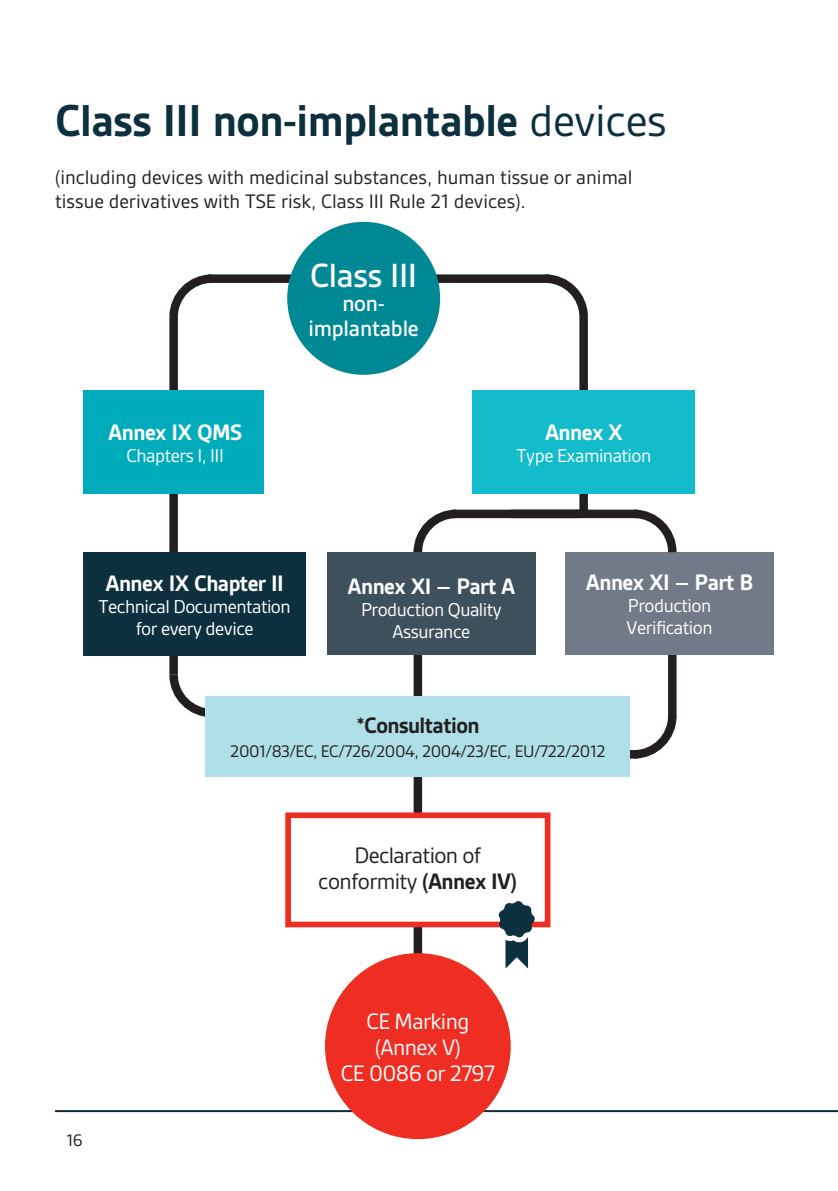
<style>
.page{position:relative;width:838px;height:1191px;background:#fff}
.page>*{position:absolute;margin:0;border:0;box-sizing:border-box;transform-origin:0 0}
.t1{font:700 48px "Gesta";letter-spacing:-.01em;color:#0d303e}
.t2{font:500 36px "Gesta";letter-spacing:-.01em;color:#fff}
.t3{font:700 24px "Gesta";letter-spacing:-.025em;color:#fff}
.t4{font:24px/26px "Gesta";letter-spacing:-.025em;color:#231f20;text-align:center}
.t5{font:24px/26px "Gesta";letter-spacing:-.025em;color:#fff;text-align:center}
.t6{font:500 24px/24px "Gesta";letter-spacing:-.01em;color:#fff;text-align:center}
.t7{font:700 24px "Gesta";letter-spacing:-.025em;color:#231f20}
.t8{font:21px/24px "Gesta";color:#231f20}
.t9{font:20px/22px "Gesta";letter-spacing:-.025em;color:#fff;text-align:center}
.t10{font:18px "Gesta";letter-spacing:-.025em;color:#231f20}
.s1{font-weight:400}
.s2{font-weight:700}
</style>
<div class="page">
<div style="left:668px;top:567px;width:8px;height:150px;background:#231f20"></div>
<svg style="left:630px;top:707px;width:47px;height:52px"></svg>
<div style="left:169px;top:317px;width:9px;height:357px;background:#231f20"></div>
<div style="left:414px;top:548px;width:8px;height:158px;background:#231f20"></div>
<div style="left:414px;top:748px;width:8px;height:222px;background:#231f20"></div>
<div style="left:565px;top:552px;width:209px;height:102px;background:#717a86"></div>
<div style="left:83px;top:390px;width:181px;height:104px;background:#00acbc"></div>
<div style="left:83px;top:552px;width:223px;height:104px;background:#0d303e"></div>
<div style="left:208px;top:274px;width:127px;height:9px;background:#231f20"></div>
<svg style="left:169px;top:274px;width:51px;height:51px"></svg>
<div style="left:579px;top:317px;width:9px;height:197px;background:#231f20"></div>
<div style="left:374px;top:274px;width:175px;height:9px;background:#231f20"></div>
<svg style="left:537px;top:274px;width:51px;height:51px"></svg>
<svg style="left:169px;top:666px;width:37px;height:55px"></svg>
<div style="left:206px;top:696px;width:424px;height:80px;background:#b0e0e7"></div>
<svg style="left:285px;top:809px;width:266px;height:159px"></svg>
<div style="left:287px;top:222px;width:153px;height:153px;background:#008895;border-radius:50%"></div>
<div style="left:511px;top:509px;width:127px;height:9px;background:#231f20"></div>
<svg style="left:625px;top:509px;width:52px;height:44px"></svg>
<div style="left:452px;top:509px;width:127px;height:9px;background:#231f20"></div>
<svg style="left:413px;top:509px;width:52px;height:43px"></svg>
<div style="left:327px;top:552px;width:209px;height:102px;background:#3f505d"></div>
<div style="left:473px;top:390px;width:222px;height:104px;background:#12bcca"></div>
<hr style="left:55px;top:1110px;width:782px;height:2px;background:#0d303e">
<div style="left:325px;top:953px;width:186px;height:186px;background:#ee2e22;border-radius:50%"></div>
<h1 class="t1" style="left:55px;top:93px;width:613px">Class III non-implantable <span class="s1">devices</span></h1>
<p class="t8" style="left:55px;top:165px;width:579px">(including devices with medicinal substances, human tissue or animal tissue derivatives with TSE risk, Class III Rule 21 devices).</p>
<p class="t3" style="left:108px;top:419px;width:135px">Annex IX QMS</p>
<p class="t9" style="left:126px;top:444px;width:99px">Chapters I, III</p>
<h2 class="t2" style="left:310px;top:255px;width:109px">Class III</h2>
<p class="t6" style="left:308px;top:292px;width:112px">non&shy;implantable</p>
<p class="t3" style="left:545px;top:419px;width:79px">Annex X</p>
<p class="t9" style="left:516px;top:444px;width:136px">Type Examination</p>
<p class="t3" style="left:105px;top:569px;width:180px">Annex IX Chapter II</p>
<p class="t9" style="left:99px;top:595px;width:194px">Technical Documentation for every device</p>
<p class="t3" style="left:347px;top:572px;width:169px">Annex XI – Part A</p>
<p class="t9" style="left:361px;top:598px;width:142px">Production Quality<br>Assurance</p>
<p class="t3" style="left:586px;top:569px;width:169px">Annex XI – Part B</p>
<p class="t9" style="left:627px;top:594px;width:87px;text-align:left">Production<br>Verification</p>
<p class="t7" style="left:356px;top:711px;width:125px">*Consultation</p>
<p class="t10" style="left:230px;top:741px;width:377px">2001/83/EC, EC/726/2004, 2004/23/EC, EU/722/2012</p>
<p class="t4" style="left:318px;top:841px;width:201px">Declaration of conformity <span class="s2">(Annex IV)</span></p>
<p class="t10" style="left:66px;top:1129px;width:18px">16</p>
<p class="t5" style="left:341px;top:1007px;width:156px">CE Marking (Annex V)<br>CE 0086 or 2797</p>
</div>
